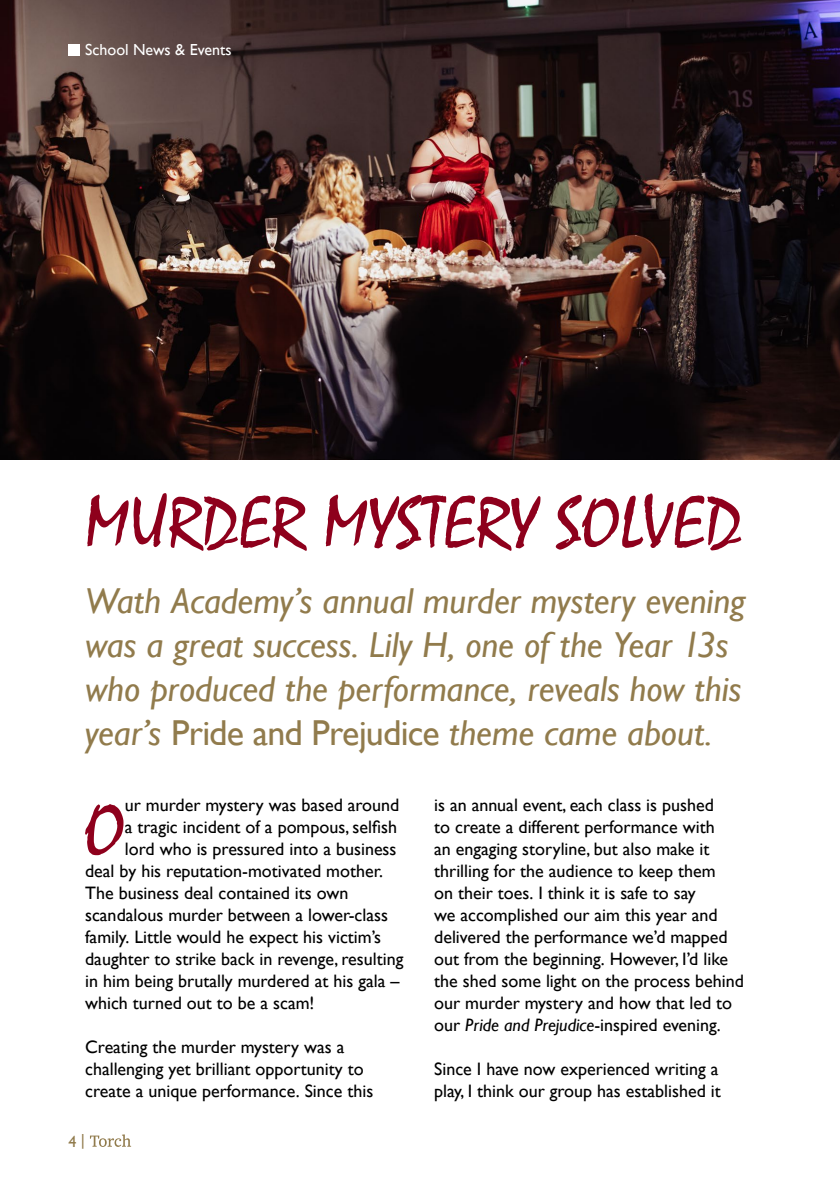
<style>
.page{position:relative;width:840px;height:1191px;background:#fff}
.page>*{position:absolute;margin:0;border:0;box-sizing:border-box;transform-origin:0 0}
.Lead_Paragraph{font:77px "Mistral";color:#8e001c}
.Large_Article_Headin{font:74px "Mistral";letter-spacing:.005em;color:#8e001c}
.Standfirst{font:italic 36px/44px "Gill Sans";color:#917b4c}
.Copy_Paragraph{font:18px/22px "Gill Sans";color:#000}
.Lead_Paragraph-2{font:18px "Gill Sans";color:#000}
.t1{font:16px "Gill Sans";color:#fff}
.t2{font:16px "Gill Sans";color:#917b4c}
.s1{font-style:normal}
.s2{font-style:italic}
</style>
<div class="page">
<img style="left:0;top:0;width:839px;height:459px">
<svg style="left:90px;top:1134px;width:41px;height:12px"></svg>
<div style="left:68px;top:44px;width:11px;height:11px;background:#fff"></div>
<p class="t1" style="left:85px;top:40px;width:148px">School News &amp; Events</p>
<p class="Large_Article_Headin" style="left:85px;top:482px;width:657px">MURDER MYSTERY SOLVED</p>
<p class="Standfirst" style="left:85px;top:579px;width:661px">Wath Academy’s annual murder mystery evening was a great success. Lily H, one of the Year 13s who produced the performance, reveals how this year’s <span class="s1">Pride and Prejudice</span> theme came about.</p>
<p class="Lead_Paragraph" style="left:84px;top:788px;width:42px">O</p>
<p class="Lead_Paragraph-2" style="left:125px;top:795px;width:276px">ur murder mystery was based around</p>
<p class="Lead_Paragraph-2" style="left:125px;top:817px;width:273px">a tragic incident of a pompous, selfish</p>
<p class="Lead_Paragraph-2" style="left:125px;top:839px;width:273px">lord who is pressured into a business</p>
<p class="Lead_Paragraph-2" style="left:85px;top:861px;width:299px">deal by his reputation-motivated mother.</p>
<p class="Lead_Paragraph-2" style="left:85px;top:883px;width:265px">The business deal contained its own</p>
<p class="Lead_Paragraph-2" style="left:85px;top:905px;width:304px">scandalous murder between a lower-class</p>
<p class="Lead_Paragraph-2" style="left:85px;top:927px;width:297px">family. Little would he expect his victim’s</p>
<p class="Lead_Paragraph-2" style="left:85px;top:949px;width:320px">daughter to strike back in revenge, resulting</p>
<p class="Lead_Paragraph-2" style="left:85px;top:971px;width:315px">in him being brutally murdered at his gala –</p>
<p class="Lead_Paragraph-2" style="left:85px;top:993px;width:231px">which turned out to be a scam!</p>
<p class="Copy_Paragraph" style="left:85px;top:1036px;width:289px">Creating the murder mystery was a challenging yet brilliant opportunity to create a unique performance. Since this</p>
<p class="t2" style="left:68px;top:1131px;width:18px">4 |</p>
<p class="Copy_Paragraph" style="left:434px;top:794px;width:311px">is an annual event, each class is pushed<br>to create a different performance with<br>an engaging storyline, but also make it thrilling for the audience to keep them<br>on their toes. I think it is safe to say<br>we accomplished our aim this year and delivered the performance we’d mapped out from the beginning. However, I’d like the shed some light on the process behind our murder mystery and how that led to our <span class="s2">Pride and Prejudice</span>-inspired evening.</p>
<p class="Copy_Paragraph" style="left:434px;top:1058px;width:288px">Since I have now experienced writing a play, I think our group has established it</p>
</div>
